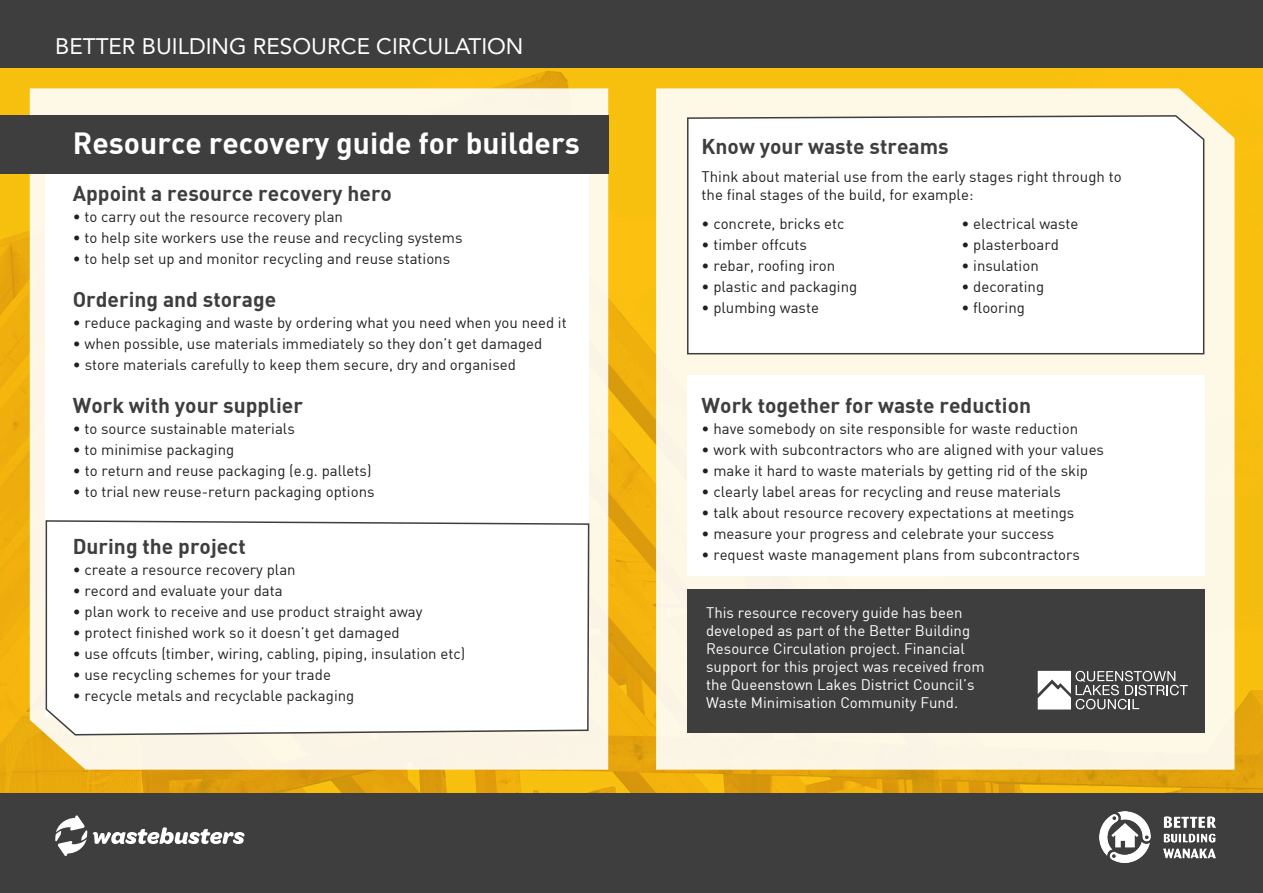
<style>
.page{position:relative;width:1263px;height:893px;background:#fff}
.page>*{position:absolute;margin:0;border:0;box-sizing:border-box;transform-origin:0 0}
.t1{font:30px "DIN Bold";color:#fff}
.t2{font:22.5px "Avenir";color:#fff}
.t3{font:21px "DIN Bold";color:#3e3e3f}
.t4{font:15px/18px "DIN";color:#231f20}
.t5{font:15px/18px "DIN";color:#fff}
</style>
<div class="page">
<img style="left:0;top:67px;width:1263px;height:726px">
<div style="left:0;top:0;width:1263px;height:67px;background:#3e3e3f"></div>
<div style="left:30px;top:88px;width:578px;height:682px;background:#fdf6e6"></div>
<div style="left:656px;top:88px;width:578px;height:682px;background:#fef8e6"></div>
<div style="left:687px;top:589px;width:517px;height:144px;background:#3e3e3f"></div>
<div style="left:0;top:793px;width:1263px;height:100px;background:#3e3e3f"></div>
<svg style="left:93px;top:827px;width:151px;height:17px"></svg>
<svg style="left:55px;top:815px;width:32px;height:41px"></svg>
<img style="left:1099px;top:811px;width:117px;height:52px">
<div style="left:46px;top:117px;width:543px;height:600px;background:#fff"></div>
<div style="left:687px;top:375px;width:517px;height:201px;background:#fff"></div>
<div style="left:0;top:115px;width:608px;height:59px;background:#3e3e3f"></div>
<svg style="left:1038px;top:671px;width:150px;height:38px"></svg>
<svg style="left:45px;top:519px;width:545px;height:217px"></svg>
<svg style="left:686px;top:114px;width:519px;height:241px"></svg>
<p class="t2" style="left:55px;top:28px;width:470px">BETTER BUILDING RESOURCE CIRCULATION</p>
<p class="t1" style="left:73px;top:124px;width:508px">Resource recovery guide for builders</p>
<p class="t3" style="left:73px;top:180px;width:321px">Appoint a resource recovery hero</p>
<p class="t4" style="left:73px;top:207px;width:272px">• to carry out the resource recovery plan</p>
<p class="t4" style="left:73px;top:228px;width:391px">• to help site workers use the reuse and recycling systems</p>
<p class="t4" style="left:73px;top:249px;width:379px">• to help set up and monitor recycling and reuse stations</p>
<p class="t3" style="left:73px;top:286px;width:205px">Ordering and storage</p>
<p class="t4" style="left:73px;top:313px;width:495px">• reduce packaging and waste by ordering what you need when you need it</p>
<p class="t4" style="left:73px;top:334px;width:471px">• when possible, use materials immediately so they don’t get damaged</p>
<p class="t4" style="left:73px;top:355px;width:445px">• store materials carefully to keep them secure, dry and organised</p>
<p class="t3" style="left:73px;top:392px;width:232px">Work with your supplier</p>
<p class="t4" style="left:73px;top:420px;width:224px">• to source sustainable materials</p>
<p class="t4" style="left:73px;top:441px;width:163px">• to minimise packaging</p>
<p class="t4" style="left:73px;top:462px;width:300px">• to return and reuse packaging (e.g. pallets)</p>
<p class="t4" style="left:73px;top:483px;width:303px">• to trial new reuse-return packaging options</p>
<p class="t3" style="left:73px;top:533px;width:174px">During the project</p>
<p class="t4" style="left:73px;top:561px;width:224px">• create a resource recovery plan</p>
<p class="t4" style="left:73px;top:582px;width:211px">• record and evaluate your data</p>
<p class="t4" style="left:73px;top:603px;width:351px">• plan work to receive and use product straight away</p>
<p class="t4" style="left:73px;top:624px;width:328px">• protect finished work so it doesn’t get damaged</p>
<p class="t4" style="left:73px;top:645px;width:394px">• use offcuts (timber, wiring, cabling, piping, insulation etc)</p>
<p class="t4" style="left:73px;top:666px;width:260px">• use recycling schemes for your trade</p>
<p class="t4" style="left:73px;top:687px;width:283px">• recycle metals and recyclable packaging</p>
<p class="t3" style="left:702px;top:132px;width:249px">Know your waste streams</p>
<p class="t4" style="left:702px;top:168px;width:421px">Think about material use from the early stages right through to the final stages of the build, for example:</p>
<p class="t4" style="left:702px;top:214px;width:144px">• concrete, bricks etc</p>
<p class="t4" style="left:702px;top:235px;width:107px">• timber offcuts</p>
<p class="t4" style="left:702px;top:256px;width:135px">• rebar, roofing iron</p>
<p class="t4" style="left:702px;top:277px;width:157px">• plastic and packaging</p>
<p class="t4" style="left:702px;top:298px;width:119px">• plumbing waste</p>
<p class="t4" style="left:961px;top:214px;width:119px">• electrical waste</p>
<p class="t4" style="left:961px;top:235px;width:99px">• plasterboard</p>
<p class="t4" style="left:961px;top:256px;width:79px">• insulation</p>
<p class="t4" style="left:961px;top:277px;width:84px">• decorating</p>
<p class="t4" style="left:961px;top:298px;width:65px">• flooring</p>
<p class="t3" style="left:702px;top:392px;width:331px">Work together for waste reduction</p>
<p class="t4" style="left:702px;top:420px;width:378px">• have somebody on site responsible for waste reduction</p>
<p class="t4" style="left:702px;top:441px;width:404px">• work with subcontractors who are aligned with your values</p>
<p class="t4" style="left:702px;top:462px;width:388px">• make it hard to waste materials by getting rid of the skip</p>
<p class="t4" style="left:702px;top:483px;width:361px">• clearly label areas for recycling and reuse materials</p>
<p class="t4" style="left:702px;top:504px;width:374px">• talk about resource recovery expectations at meetings</p>
<p class="t4" style="left:702px;top:525px;width:354px">• measure your progress and celebrate your success</p>
<p class="t4" style="left:702px;top:546px;width:380px">• request waste management plans from subcontractors</p>
<p class="t5" style="left:706px;top:604px;width:280px">This resource recovery guide has been developed as part of the Better Building Resource Circulation project. Financial support for this project was received from the Queenstown Lakes District Council’s Waste Minimisation Community Fund.</p>
</div>
